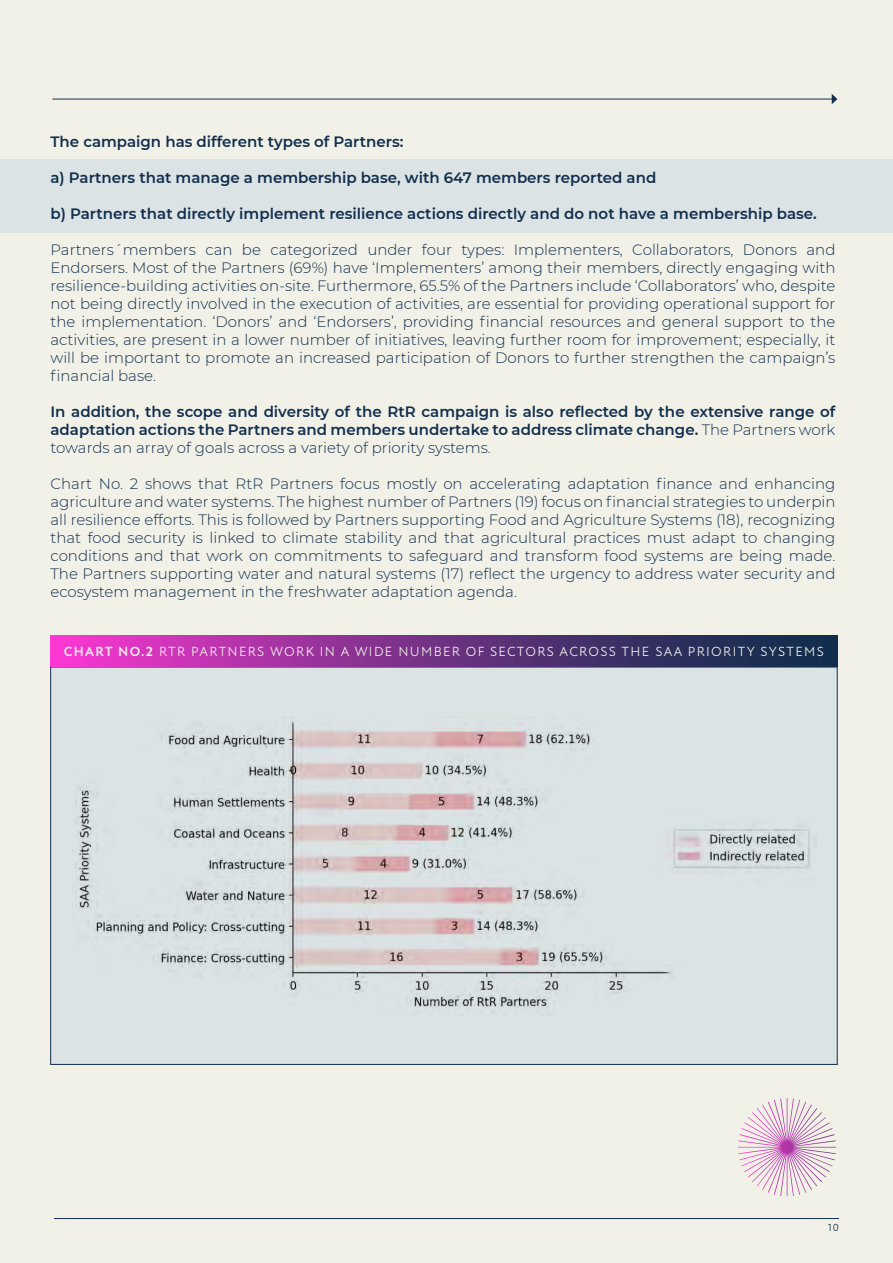
<style>
.page{position:relative;width:893px;height:1263px;background:#f2f1e8}
.page>*{position:absolute;margin:0;border:0;box-sizing:border-box;transform-origin:0 0}
.t1{font:300 15px/18px "Montserrat";color:#112e4d;text-align:justify}
.t2{font:600 15px/18px "Montserrat";color:#112e4d;text-align:justify}
.t3{font:13.5px "Atten New";letter-spacing:.1em;color:#f2f1e8}
.t4{font:10.5px "Atten New";color:#112e4d}
.s1{font-weight:300}
.s2{font-weight:700}
</style>
<div class="page">
<hr style="left:54px;top:1218px;width:785px;height:1px;background:#112e4d">
<div style="left:0;top:159px;width:893px;height:73px;background:#dce3e5"></div>
<div style="left:50px;top:667px;width:787px;height:397px;background:#dce3e5"></div>
<hr style="left:52px;top:99px;width:781px;height:1px;background:#112e4d">
<svg style="left:832px;top:94px;width:5px;height:10px"></svg>
<svg style="left:50px;top:636px;width:787px;height:31px;background:#763186"></svg>
<img style="left:75px;top:716px;width:735px;height:296px">
<p class="t2" style="left:50px;top:132px;width:355px">The campaign has different types of Partners:</p>
<p class="t2" style="left:50px;top:168px;width:607px">a) Partners that manage a membership base, with 647 members reported and</p>
<p class="t2" style="left:50px;top:204px;width:768px">b) Partners that directly implement resilience actions directly and do not have a membership base.</p>
<p class="t1" style="left:50px;top:240px;width:786px">Partners´members can be categorized under four types: Implementers, Collaborators, Donors and Endorsers. Most of the Partners (69%) have ‘Implementers’ among their members, directly engaging with resilience-building activities on-site. Furthermore, 65.5% of the Partners include ‘Collaborators’ who, despite not being directly involved in the execution of activities, are essential for providing operational support for the implementation. ‘Donors’ and ‘Endorsers’, providing financial resources and general support to the activities, are present in a lower number of initiatives, leaving further room for improvement; especially, it will be important to promote an increased participation of Donors to further strengthen the campaign’s financial base.</p>
<p class="t2" style="left:50px;top:402px;width:786px">In addition, the scope and diversity of the RtR campaign is also reflected by the extensive range of adaptation actions the Partners and members undertake to address climate change. <span class="s1">The Partners work towards an array of goals across a variety of priority systems.</span></p>
<p class="t1" style="left:50px;top:474px;width:786px">Chart No. 2 shows that RtR Partners focus mostly on accelerating adaptation finance and enhancing agriculture and water systems. The highest number of Partners (19) focus on financial strategies to underpin all resilience efforts. This is followed by Partners supporting Food and Agriculture Systems (18), recognizing that food security is linked to climate stability and that agricultural practices must adapt to changing conditions and that work on commitments to safeguard and transform food systems are being made.<br>The Partners supporting water and natural systems (17) reflect the urgency to address water security and ecosystem management in the freshwater adaptation agenda.</p>
<p class="t3" style="left:64px;top:644px;width:761px"><span class="s2">CHART NO.2</span> RTR PARTNERS WORK IN A WIDE NUMBER OF SECTORS ACROSS THE SAA PRIORITY SYSTEMS</p>
<p class="t4" style="left:828px;top:1221px;width:12px">10</p>
</div>
